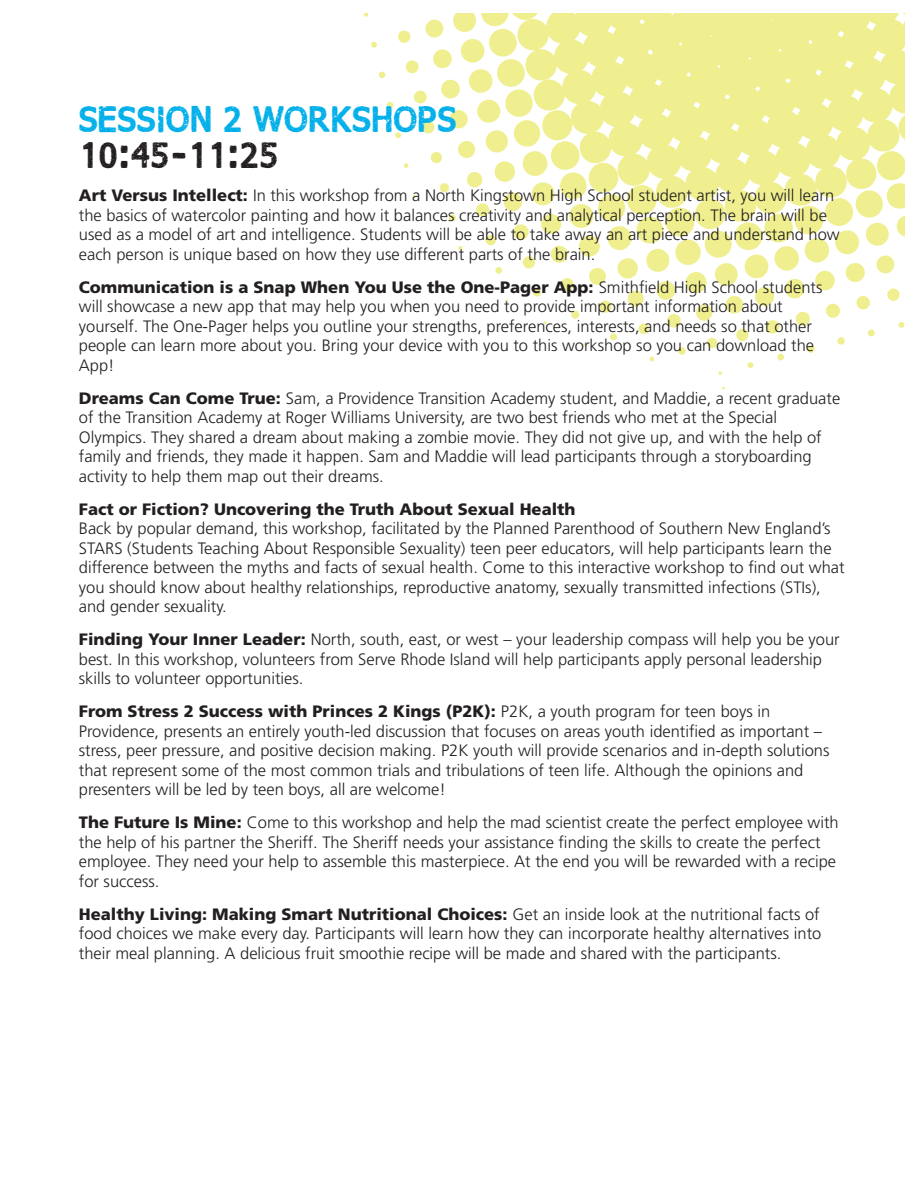
<style>
.page{position:relative;width:918px;height:1188px;background:#fff}
.page>*{position:absolute;margin:0;border:0;box-sizing:border-box;transform-origin:0 0}
.t1{font:36px "Good bye lullaby";color:#00afea}
.t2{font:36px "Good bye lullaby";color:#231f20}
.t3{font:300 16.5px/19.5px "Frutiger";color:#231f20}
.s1{font-weight:900}
</style>
<div class="page">
<img style="left:363px;top:14px;width:541px;height:376px">
<p class="t1" style="left:79px;top:102px;width:379px">SESSION 2 WORKSHOPS</p>
<p class="t2" style="left:79px;top:138px;width:201px">10:45-11:25</p>
<p class="t3" style="left:79px;top:186px;width:762px"><span class="s1">Art Versus Intellect:</span> In this workshop from a North Kingstown High School student artist, you will learn the basics of watercolor painting and how it balances creativity and analytical perception. The brain will be used as a model of art and intelligence. Students will be able to take away an art piece and understand how each person is unique based on how they use different parts of the brain.</p>
<p class="t3" style="left:79px;top:278px;width:745px"><span class="s1">Communication is a Snap When You Use the One-Pager App:</span> Smithfield High School students will showcase a new app that may help you when you need to provide important information about yourself. The One-Pager helps you outline your strengths, preferences, interests, and needs so that other people can learn more about you. Bring your device with you to this workshop so you can download the App!</p>
<p class="t3" style="left:79px;top:389px;width:763px"><span class="s1">Dreams Can Come True:</span> Sam, a Providence Transition Academy student, and Maddie, a recent graduate of the Transition Academy at Roger Williams University, are two best friends who met at the Special Olympics. They shared a dream about making a zombie movie. They did not give up, and with the help of family and friends, they made it happen. Sam and Maddie will lead participants through a storyboarding activity to help them map out their dreams.</p>
<p class="t3" style="left:79px;top:500px;width:767px"><span class="s1">Fact or Fiction? Uncovering the Truth About Sexual Health<br></span>Back by popular demand, this workshop, facilitated by the Planned Parenthood of Southern New England’s STARS (Students Teaching About Responsible Sexuality) teen peer educators, will help participants learn the difference between the myths and facts of sexual health. Come to this interactive workshop to find out what you should know about healthy relationships, reproductive anatomy, sexually transmitted infections (STIs), and gender sexuality.</p>
<p class="t3" style="left:79px;top:630px;width:762px"><span class="s1">Finding Your Inner Leader:</span> North, south, east, or west – your leadership compass will help you be your best. In this workshop, volunteers from Serve Rhode Island will help participants apply personal leadership skills to volunteer opportunities.</p>
<p class="t3" style="left:79px;top:702px;width:752px"><span class="s1">From Stress 2 Success with Princes 2 Kings (P2K):</span> P2K, a youth program for teen boys in Providence, presents an entirely youth-led discussion that focuses on areas youth identified as important – stress, peer pressure, and positive decision making. P2K youth will provide scenarios and in-depth solutions that represent some of the most common trials and tribulations of teen life. Although the opinions and presenters will be led by teen boys, all are welcome!</p>
<p class="t3" style="left:79px;top:813px;width:761px"><span class="s1">The Future Is Mine:</span> Come to this workshop and help the mad scientist create the perfect employee with the help of his partner the Sheriff. The Sheriff needs your assistance finding the skills to create the perfect employee. They need your help to assemble this masterpiece. At the end you will be rewarded with a recipe for success.</p>
<p class="t3" style="left:79px;top:905px;width:744px;text-align:justify"><span class="s1">Healthy Living: Making Smart Nutritional Choices:</span> Get an inside look at the nutritional facts of food choices we make every day. Participants will learn how they can incorporate healthy alternatives into their meal planning. A delicious fruit smoothie recipe will be made and shared with the participants.</p>
</div>
